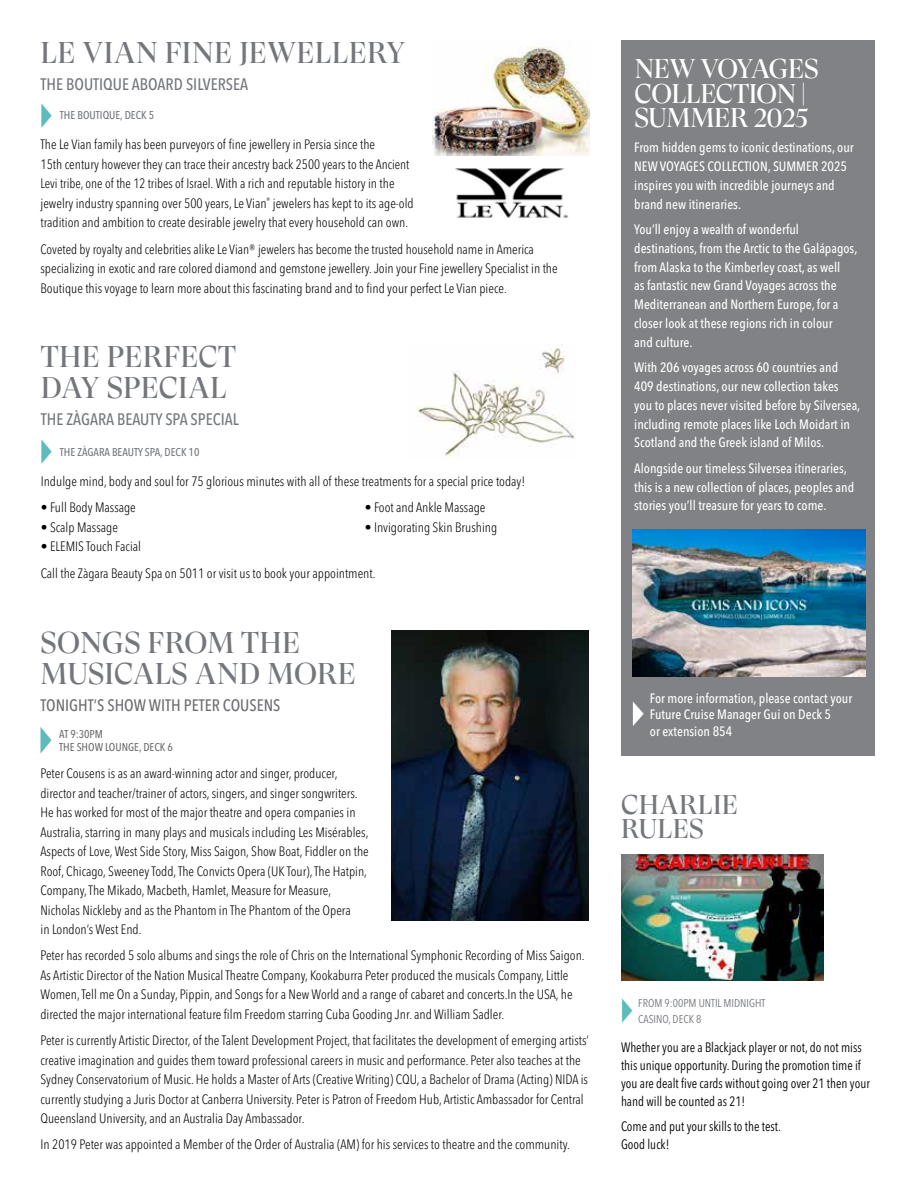
<style>
.page{position:relative;width:918px;height:1188px;background:#fff}
.page>*{position:absolute;margin:0;border:0;box-sizing:border-box;transform-origin:0 0}
.t1{font:30px/31.5px "GT Super Display";letter-spacing:.01em;color:#73767b}
.t2{font:27px/24.3px "GT Super Display";letter-spacing:-.02em;color:#fff}
.t3{font:27px/24px "GT Super Display";letter-spacing:.01em;color:#73767b}
.t4{font:500 condensed 16.5px "Avenir Next LT Pro";color:#73767b}
.t5{font:500 condensed 16.5px "Avenir Next LT Pro";color:#6d6e71}
.t6{font:300 condensed 13.5px/19.5px "Avenir Next LT Pro";color:#000}
.t7{font:500 condensed 13.5px/18.8px "Avenir Next LT Pro";color:#fff}
.t8{font:condensed 13.5px/18px "Avenir Next LT Pro";color:#000;scale:.95 1}
.t9{font:500 condensed 11.25px "Avenir Next LT Pro";color:#73767b}
.t10{font:condensed 11.25px/16.5px "Avenir Next LT Pro";color:#73767b}
.t11{font:500 condensed 11.25px/13.5px "Avenir Next LT Pro";color:#6d6e71}
</style>
<div class="page">
<img style="left:392px;top:630px;width:196px;height:291px">
<svg style="left:40px;top:727px;width:12px;height:27px"></svg>
<img style="left:417px;top:345px;width:158px;height:112px">
<div style="left:621px;top:40px;width:254px;height:716px;background:#808285"></div>
<img style="left:633px;top:530px;width:233px;height:146px">
<svg style="left:633px;top:702px;width:11px;height:24px"></svg>
<img style="left:621px;top:854px;width:202px;height:126px">
<img style="left:455px;top:168px;width:113px;height:50px">
<img style="left:432px;top:46px;width:157px;height:109px">
<h1 class="t1" style="left:41px;top:38px;width:366px">LE VIAN FINE JEWELLERY</h1>
<p class="t4" style="left:40px;top:75px;width:209px">THE BOUTIQUE ABOARD SILVERSEA</p>
<p class="t9" style="left:60px;top:108px;width:96px">THE BOUTIQUE, DECK 5</p>
<p class="t6" style="left:40px;top:135px;width:375px">The Le Vian family has been purveyors of fine jewellery in Persia since the<br>15th century however they can trace their ancestry back 2500 years to the Ancient Levi tribe, one of the 12 tribes of Israel. With a rich and reputable history in the jewelry industry spanning over 500 years, Le Vian<sup>®</sup> jewelers has kept to its age-old tradition and ambition to create desirable jewelry that every household can own.</p>
<p class="t6" style="left:40px;top:239px;width:519px">Coveted by royalty and celebrities alike Le Vian® jewelers has become the trusted household name in America specializing in exotic and rare colored diamond and gemstone jewellery. Join your Fine jewellery Specialist in the<br>Boutique this voyage to learn more about this fascinating brand and to find your perfect Le Vian piece.</p>
<h1 class="t1" style="left:41px;top:342px;width:197px">THE PERFECT<br>DAY SPECIAL</h1>
<p class="t4" style="left:41px;top:410px;width:200px">THE ZÀGARA BEAUTY SPA SPECIAL</p>
<p class="t9" style="left:60px;top:445px;width:141px">THE ZÀGARA BEAUTY SPA, DECK 10</p>
<p class="t6" style="left:41px;top:472px;width:486px">Indulge mind, body and soul for 75 glorious minutes with all of these treatments for a special price today!</p>
<p class="t6" style="left:41px;top:498px;width:97px">• Full Body Massage</p>
<p class="t6" style="left:365px;top:498px;width:122px">• Foot and Ankle Massage</p>
<p class="t6" style="left:41px;top:517px;width:79px">• Scalp Massage</p>
<p class="t6" style="left:365px;top:517px;width:134px">• Invigorating Skin Brushing</p>
<p class="t6" style="left:41px;top:533px;width:336px;line-height:26.2px">• ELEMIS Touch Facial<br>Call the Zàgara Beauty Spa on 5011 or visit us to book your appointment.</p>
<h1 class="t1" style="left:41px;top:628px;width:317px">SONGS FROM THE<br>MUSICALS AND MORE</h1>
<p class="t5" style="left:40px;top:696px;width:242px">TONIGHT’S SHOW WITH PETER COUSENS</p>
<p class="t11" style="left:59px;top:727px;width:115px">AT 9:30PM<br>THE SHOW LOUNGE, DECK 6</p>
<p class="t6" style="left:40px;top:764px;width:330px">Peter Cousens is as an award-winning actor and singer, producer, director and teacher/trainer of actors, singers, and singer songwriters.<br>He has worked for most of the major theatre and opera companies in Australia, starring in many plays and musicals including Les Misérables, Aspects of Love, West Side Story, Miss Saigon, Show Boat, Fiddler on the Roof, Chicago, Sweeney Todd, The Convicts Opera (UK Tour), The Hatpin, Company, The Mikado, Macbeth, Hamlet, Measure for Measure, Nicholas Nickleby and as the Phantom in The Phantom of the Opera<br>in London’s West End.</p>
<p class="t6" style="left:40px;top:946px;width:546px">Peter has recorded 5 solo albums and sings the role of Chris on the International Symphonic Recording of Miss Saigon.<br>As Artistic Director of the Nation Musical Theatre Company, Kookaburra Peter produced the musicals Company, Little Women, Tell me On a Sunday, Pippin, and Songs for a New World and a range of cabaret and concerts.In the USA, he directed the major international feature film Freedom starring Cuba Gooding Jnr. and William Sadler.</p>
<p class="t6" style="left:40px;top:1031px;width:550px">Peter is currently Artistic Director, of the Talent Development Project, that facilitates the development of emerging artists’ creative imagination and guides them toward professional careers in music and performance. Peter also teaches at the Sydney Conservatorium of Music. He holds a Master of Arts (Creative Writing) CQU, a Bachelor of Drama (Acting) NIDA is currently studying a Juris Doctor at Canberra University. Peter is Patron of Freedom Hub, Artistic Ambassador for Central Queensland University, and an Australia Day Ambassador.</p>
<p class="t6" style="left:40px;top:1135px;width:531px">In 2019 Peter was appointed a Member of the Order of Australia (AM) for his services to theatre and the community.</p>
<h2 class="t2" style="left:634px;top:58px;width:186px">NEW VOYAGES<br>COLLECTION |<br>SUMMER 2025</h2>
<p class="t7" style="left:634px;top:138px;width:221px">From hidden gems to iconic destinations, our NEW VOYAGES COLLECTION, SUMMER 2025 inspires you with incredible journeys and brand new itineraries.</p>
<p class="t7" style="left:634px;top:220px;width:225px">You’ll enjoy a wealth of wonderful destinations, from the Arctic to the Galápagos, from Alaska to the Kimberley coast, as well<br>as fantastic new Grand Voyages across the Mediterranean and Northern Europe, for a closer look at these regions rich in colour<br>and culture.</p>
<p class="t7" style="left:634px;top:358px;width:228px">With 206 voyages across 60 countries and 409 destinations, our new collection takes<br>you to places never visited before by Silversea, including remote places like Loch Moidart in Scotland and the Greek island of Milos.</p>
<p class="t7" style="left:634px;top:459px;width:222px">Alongside our timeless Silversea itineraries, this is a new collection of places, peoples and stories you’ll treasure for years to come.</p>
<p class="t7" style="left:650px;top:690px;width:204px;line-height:16.5px">For more information, please contact your<br>Future Cruise Manager Gui on Deck 5<br>or extension 854</p>
<h2 class="t3" style="left:621px;top:794px;width:119px">CHARLIE<br>RULES</h2>
<p class="t10" style="left:638px;top:995px;width:129px">FROM 9:00PM UNTIL MIDNIGHT<br>CASINO, DECK 8</p>
<p class="t8" style="left:621px;top:1038px;width:264px">Whether you are a Blackjack player or not, do not miss this unique opportunity. During the promotion time if you are dealt five cards without going over 21 then your hand will be counted as 21!</p>
<p class="t8" style="left:621px;top:1117px;width:170px">Come and put your skills to the test.<br>Good luck!</p>
</div>
